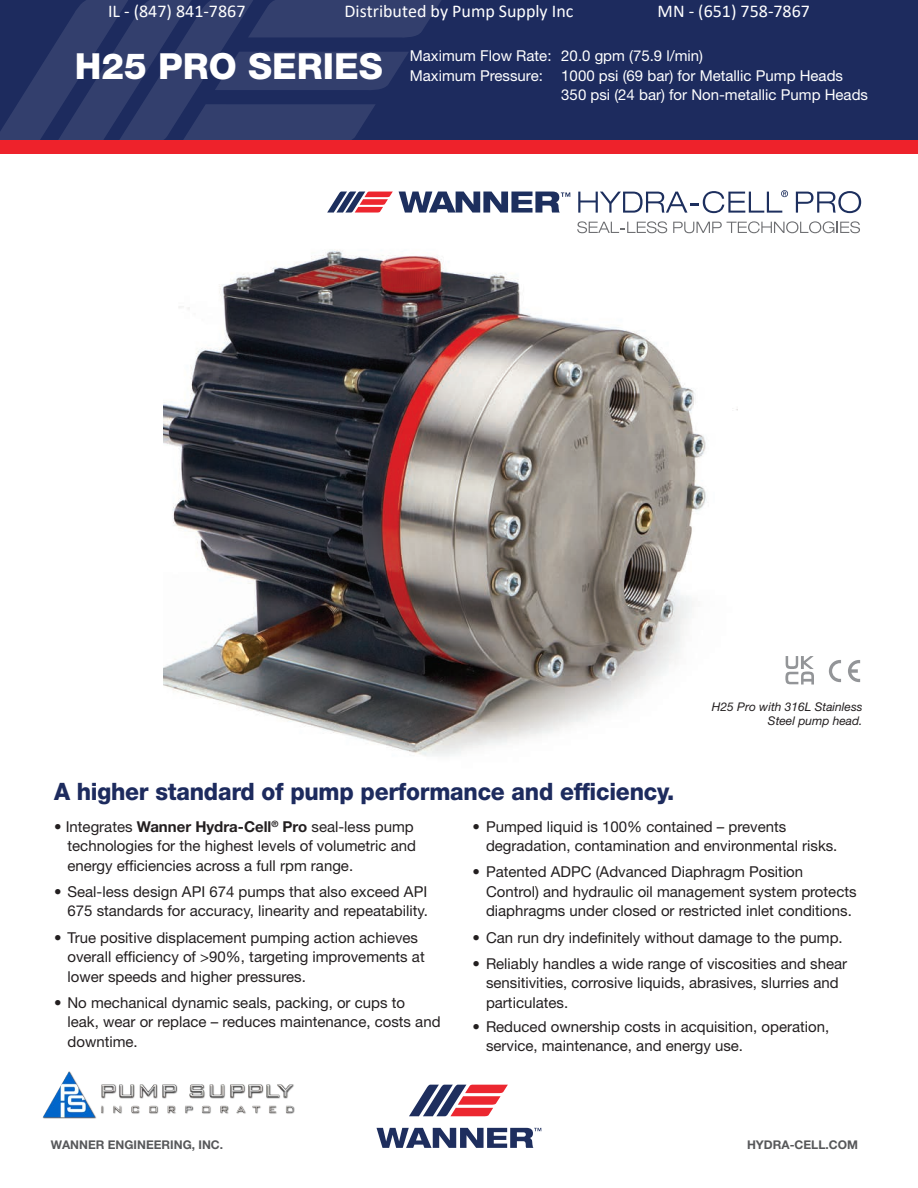
<style>
.page{position:relative;width:918px;height:1188px;background:#fff}
.page>*{position:absolute;margin:0;border:0;box-sizing:border-box;transform-origin:0 0}
.t1{font:800 36px "Helvetica Neue LT Std";color:#fff}
.t2{font:800 24px "Helvetica Neue LT Std";letter-spacing:-.01em;color:#1d2b5e;scale:.95 1}
.t3{font:18px "Calibri";color:#fff}
.t4{font:15px/19.5px "Helvetica Neue LT Std";color:#231f20}
.t5{font:15px "Helvetica Neue LT Std";color:#fff}
.t6{font:italic 12px/14.4px "Helvetica Neue LT Std";color:#231f20;text-align:right}
.t7{font:700 12px "Helvetica Neue LT Std";color:#57585a}
.s1{font-weight:700}
</style>
<div class="page">
<img style="left:164px;top:250px;width:697px;height:506px">
<div style="left:0;top:0;width:918px;height:140px;background:#1d2b5e"></div>
<svg style="left:409px;top:1085px;width:99px;height:31px"></svg>
<svg style="left:377px;top:1128px;width:164px;height:20px"></svg>
<svg style="left:796px;top:191px;width:65px;height:22px"></svg>
<svg style="left:399px;top:192px;width:171px;height:21px"></svg>
<svg style="left:578px;top:190px;width:210px;height:23px"></svg>
<svg style="left:327px;top:192px;width:66px;height:21px"></svg>
<svg style="left:577px;top:221px;width:90px;height:12px"></svg>
<svg style="left:673px;top:221px;width:187px;height:12px"></svg>
<svg style="left:0;top:0;width:441px;height:140px"></svg>
<div style="left:0;top:140px;width:918px;height:13px;background:#ee222b"></div>
<svg style="left:829px;top:660px;width:12px;height:22px"></svg>
<svg style="left:848px;top:660px;width:12px;height:22px"></svg>
<svg style="left:785px;top:656px;width:29px;height:29px"></svg>
<img style="left:42px;top:1071px;width:253px;height:47px">
<p class="t3" style="left:108px;top:-1px;width:139px">IL - (847) 841-7867</p>
<p class="t3" style="left:344px;top:-1px;width:231px">Distributed by Pump Supply Inc</p>
<p class="t3" style="left:658px;top:-1px;width:154px">MN - (651) 758-7867</p>
<p class="t1" style="left:75px;top:45px;width:310px">H25 PRO SERIES</p>
<p class="t5" style="left:410px;top:47px;width:295px">Maximum Flow Rate: 20.0 gpm (75.9 l/min)</p>
<p class="t5" style="left:410px;top:67px;width:435px">Maximum Pressure: 1000 psi (69 bar) for Metallic Pump Heads</p>
<p class="t5" style="left:561px;top:86px;width:308px">350 psi (24 bar) for Non-metallic Pump Heads</p>
<p class="t6" style="left:712px;top:699px;width:152px">H25 Pro with 316L Stainless<br>Steel pump head.</p>
<p class="t2" style="left:54px;top:777px;width:654px">A higher standard of pump performance and efficiency.</p>
<p class="t4" style="left:68px;top:816px;width:350px;text-indent:-14px">• Integrates <span class="s1">Wanner Hydra-Cell</span><sup>®</sup> <span class="s1">Pro</span> seal-less pump technologies for the highest levels of volumetric and energy efficiencies across a full rpm range.</p>
<p class="t4" style="left:54px;top:882px;width:376px;text-align:right">• Seal-less design API 674 pumps that also exceed API<br>675 standards for accuracy, linearity and repeatability.</p>
<p class="t4" style="left:68px;top:927px;width:359px;text-indent:-14px">• True positive displacement pumping action achieves overall efficiency of &gt;90%, targeting improvements at lower speeds and higher pressures.</p>
<p class="t4" style="left:68px;top:993px;width:375px;text-indent:-14px">• No mechanical dynamic seals, packing, or cups to<br>leak, wear or replace – reduces maintenance, costs and downtime.</p>
<p class="t4" style="left:486px;top:816px;width:353px;text-indent:-14px">• Pumped liquid is 100% contained – prevents degradation, contamination and environmental risks.</p>
<p class="t4" style="left:486px;top:862px;width:372px;text-indent:-14px">• Patented ADPC (Advanced Diaphragm Position<br>Control) and hydraulic oil management system protects diaphragms under closed or restricted inlet conditions.</p>
<p class="t4" style="left:472px;top:927px;width:372px">• Can run dry indefinitely without damage to the pump.</p>
<p class="t4" style="left:486px;top:954px;width:363px;text-indent:-14px">• Reliably handles a wide range of viscosities and shear sensitivities, corrosive liquids, abrasives, slurries and particulates.</p>
<p class="t4" style="left:486px;top:1016px;width:345px;text-indent:-14px">• Reduced ownership costs in acquisition, operation, service, maintenance, and energy use.</p>
<p class="t7" style="left:51px;top:1137px;width:174px">WANNER ENGINEERING, INC.</p>
<p class="t7" style="left:747px;top:1137px;width:112px">HYDRA-CELL.COM</p>
</div>
